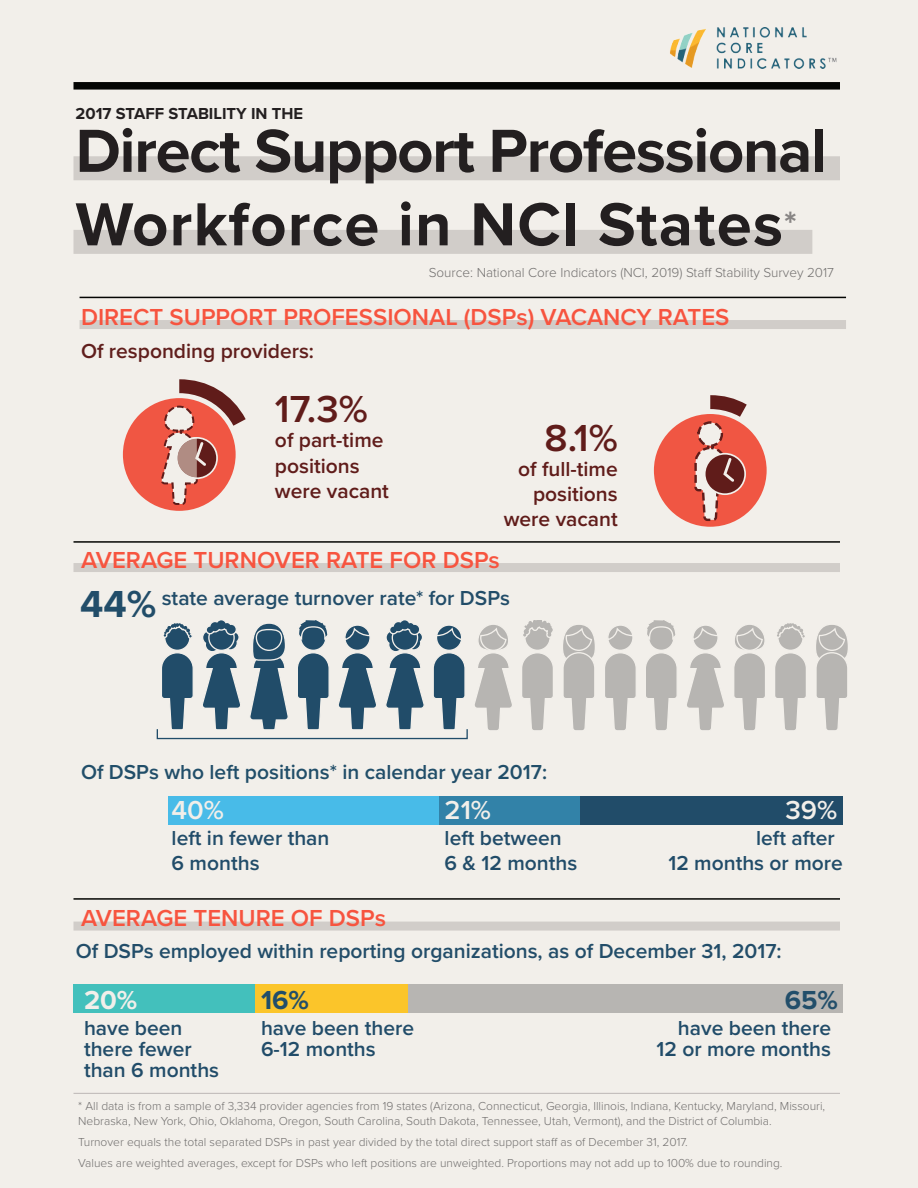
<style>
.page{position:relative;width:918px;height:1188px;background:#f2efea}
.page>*{position:absolute;margin:0;border:0;box-sizing:border-box;transform-origin:0 0}
.header_1{font:700 63px "Proxima Nova";letter-spacing:-.02em;color:#231f20}
.header_1-2{font:700 63px "Proxima Nova";letter-spacing:.02em;color:#231f20}
.t1{font:600 39px "Proxima Nova";color:#601c1a}
.t2{font:600 27px "Proxima Nova";color:#f2efea}
.t3{font:700 27px "Proxima Nova";color:#224e6a}
.t4{font:700 27px "Proxima Nova";color:#f2efea}
.header_2{font:600 24px "Proxima Nova";color:#f7543f}
.t5{font:600 21px/21px "Proxima Nova";color:#214c69}
.Paragraph{font:600 21px "Proxima Nova";color:#224d69}
.t6{font:600 21px/25.2px "Proxima Nova";color:#601c1a}
.Paragraph-2{font:600 21px "Proxima Nova";color:#214e69}
.Paragraph-3{font:600 21px "Proxima Nova";color:#601e1c}
.header_1-3{font:700 16.5px "Proxima Nova";color:#231f20}
.t7{font:300 13.5px "Proxima Nova";color:#716f6e}
.t8{font:300 12px/14.4px "Proxima Nova";color:#716f6e}
.s1{font-size:36px;color:#888584}
.s2{font-weight:700;font-size:39px}
</style>
<div class="page">
<img style="left:670px;top:28px;width:167px;height:41px">
<div style="left:74px;top:82px;width:766px;height:8px;background:#040503"></div>
<hr style="left:74px;top:1093px;width:766px;height:1px;background:#c2bdbb">
<div style="left:74px;top:563px;width:766px;height:9px;background:#d1cdc9"></div>
<hr style="left:74px;top:541px;width:766px;height:2px;background:#040503">
<hr style="left:74px;top:898px;width:766px;height:2px;background:#040503">
<div style="left:74px;top:922px;width:766px;height:9px;background:#d1cdc9"></div>
<hr style="left:80px;top:297px;width:766px;height:1px;background:#040503">
<div style="left:80px;top:320px;width:766px;height:9px;background:#d1cdc9"></div>
<div style="left:74px;top:156px;width:766px;height:24px;background:#d1cdc9"></div>
<div style="left:74px;top:230px;width:738px;height:24px;background:#d1cdc9"></div>
<svg style="left:122px;top:379px;width:124px;height:132px"></svg>
<svg style="left:653px;top:395px;width:114px;height:132px"></svg>
<div style="left:693px;top:625px;width:25px;height:25px;background:#b7b5b2;border-radius:50%"></div>
<div style="left:692px;top:624px;width:27px;height:27px;border:1px solid #f2efea;border-radius:50%"></div>
<svg style="left:692px;top:624px;width:27px;height:17px"></svg>
<div style="left:608px;top:625px;width:25px;height:25px;background:#b7b5b2;border-radius:50%"></div>
<div style="left:607px;top:624px;width:27px;height:27px;border:1px solid #f2efea;border-radius:50%"></div>
<svg style="left:607px;top:624px;width:27px;height:17px"></svg>
<svg style="left:605px;top:653px;width:31px;height:77px"></svg>
<div style="left:437px;top:625px;width:25px;height:25px;background:#214c69;border-radius:50%"></div>
<div style="left:436px;top:624px;width:26px;height:27px;border:1px solid #f2efea;border-radius:50%"></div>
<svg style="left:433px;top:653px;width:32px;height:75px"></svg>
<svg style="left:436px;top:624px;width:26px;height:17px"></svg>
<div style="left:649px;top:625px;width:25px;height:25px;background:#b7b5b2;border-radius:50%"></div>
<div style="left:648px;top:624px;width:27px;height:27px;border:1px solid #f2efea;border-radius:50%"></div>
<svg style="left:647px;top:621px;width:29px;height:21px"></svg>
<svg style="left:646px;top:653px;width:78px;height:77px"></svg>
<svg style="left:563px;top:625px;width:32px;height:105px"></svg>
<svg style="left:816px;top:625px;width:32px;height:105px"></svg>
<svg style="left:734px;top:625px;width:31px;height:105px"></svg>
<svg style="left:475px;top:625px;width:37px;height:105px"></svg>
<div style="left:525px;top:625px;width:25px;height:25px;background:#b7b5b2;border-radius:50%"></div>
<div style="left:524px;top:624px;width:27px;height:27px;border:1px solid #f2efea;border-radius:50%"></div>
<svg style="left:522px;top:653px;width:31px;height:77px"></svg>
<svg style="left:523px;top:621px;width:30px;height:18px"></svg>
<div style="left:778px;top:625px;width:25px;height:25px;background:#b7b5b2;border-radius:50%"></div>
<div style="left:777px;top:624px;width:27px;height:27px;border:1px solid #f2efea;border-radius:50%"></div>
<svg style="left:775px;top:653px;width:31px;height:77px"></svg>
<svg style="left:777px;top:623px;width:28px;height:16px"></svg>
<svg style="left:250px;top:621px;width:126px;height:107px"></svg>
<svg style="left:386px;top:621px;width:38px;height:107px"></svg>
<svg style="left:162px;top:621px;width:78px;height:107px"></svg>
<div style="left:157px;top:728px;width:311px;height:11px;background:#f2efea;border:1px solid #214c69"></div>
<div style="left:169px;top:796px;width:270px;height:28px;background:#48bbe8"></div>
<div style="left:439px;top:796px;width:141px;height:28px;background:#3282a8"></div>
<div style="left:580px;top:796px;width:262px;height:28px;background:#214c69"></div>
<div style="left:74px;top:984px;width:181px;height:29px;background:#43c0bc"></div>
<div style="left:255px;top:984px;width:154px;height:29px;background:#fbc52a"></div>
<div style="left:408px;top:984px;width:435px;height:29px;background:#b7b5b2"></div>
<p class="header_1-3" style="left:76px;top:104px;width:229px">2017 STAFF STABILITY IN THE</p>
<p class="header_1" style="left:76px;top:113px;width:753px">Direct Support Professional</p>
<p class="header_1-2" style="left:76px;top:187px;width:723px">Workforce in NCI States<span class="s1">*</span></p>
<p class="t7" style="left:429px;top:264px;width:407px">Source: National Core Indicators (NCI, 2019) Staff Stability Survey 2017</p>
<p class="header_2" style="left:81px;top:303px;width:650px">DIRECT SUPPORT PROFESSIONAL (DSPs) VACANCY RATES</p>
<p class="Paragraph-3" style="left:81px;top:339px;width:235px">Of responding providers:</p>
<h2 class="t1" style="left:275px;top:386px;width:94px">17.3%</h2>
<h3 class="t6" style="left:275px;top:428px;width:116px">of part-time positions were vacant</h3>
<h2 class="t1" style="left:545px;top:414px;width:75px">8.1%</h2>
<h3 class="t6" style="left:504px;top:457px;width:116px;text-align:right">of full-time positions were vacant</h3>
<p class="header_2" style="left:81px;top:545px;width:420px">AVERAGE TURNOVER RATE FOR DSPs</p>
<p class="Paragraph" style="left:80px;top:586px;width:431px"><span class="s2">44%</span> state average turnover rate* for DSPs</p>
<p class="Paragraph-2" style="left:81px;top:760px;width:468px">Of DSPs who left positions* in calendar year 2017:</p>
<h3 class="t2" style="left:172px;top:794px;width:54px">40%</h3>
<h3 class="t5" style="left:172px;top:825px;width:159px;line-height:25.2px">left in fewer than<br>6 months</h3>
<h3 class="t2" style="left:445px;top:794px;width:48px">21%</h3>
<h3 class="t5" style="left:445px;top:825px;width:134px;line-height:25.2px">left between<br>6 &amp; 12 months</h3>
<h3 class="t2" style="left:785px;top:794px;width:53px">39%</h3>
<h3 class="t5" style="left:668px;top:825px;width:176px;line-height:25.2px;text-indent:88px">left after<br>12 months or more</h3>
<p class="header_2" style="left:81px;top:904px;width:307px">AVERAGE TENURE OF DSPs</p>
<p class="Paragraph" style="left:76px;top:939px;width:708px">Of DSPs employed within reporting organizations, as of December 31, 2017:</p>
<h3 class="t4" style="left:84px;top:984px;width:55px">20%</h3>
<h3 class="t3" style="left:261px;top:984px;width:49px">16%</h3>
<h3 class="t3" style="left:785px;top:984px;width:55px">65%</h3>
<h3 class="t5" style="left:84px;top:1018px;width:137px">have been there fewer than 6 months</h3>
<h3 class="t5" style="left:261px;top:1018px;width:155px">have been there<br>6-12 months</h3>
<h3 class="t5" style="left:657px;top:1018px;width:176px;text-align:right">have been there<br>12 or more months</h3>
<p class="t8" style="left:78px;top:1099px;width:749px">* All data is from a sample of 3,334 provider agencies from 19 states (Arizona, Connecticut, Georgia, Illinois, Indiana, Kentucky, Maryland, Missouri,<br>Nebraska, New York, Ohio, Oklahoma, Oregon, South Carolina, South Dakota, Tennessee, Utah, Vermont), and the District of Columbia.</p>
<p class="t8" style="left:78px;top:1135px;width:611px">Turnover equals the total separated DSPs in past year divided by the total direct support staff as of December 31, 2017.</p>
<p class="t8" style="left:78px;top:1156px;width:706px">Values are weighted averages, except for DSPs who left positions are unweighted. Proportions may not add up to 100% due to rounding.</p>
</div>
